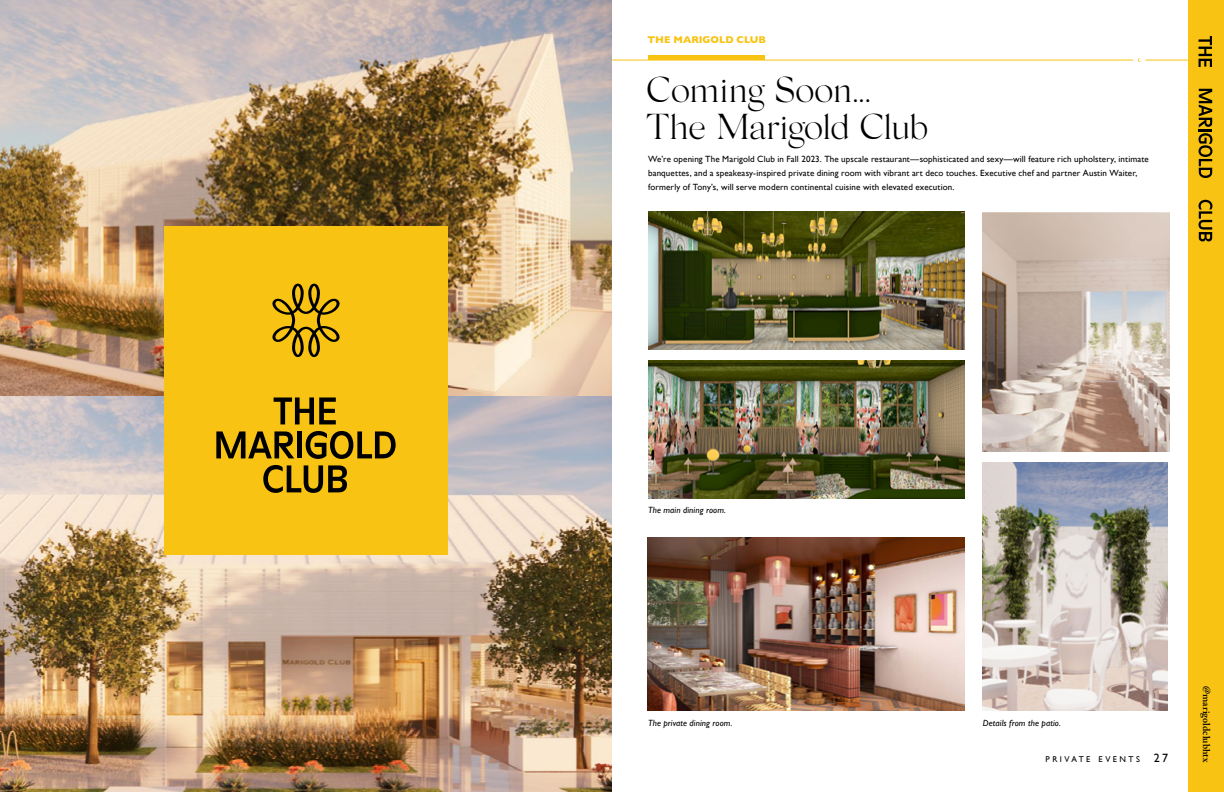
<style>
.page{position:relative;width:1224px;height:792px;background:#fff}
.page>*{position:absolute;margin:0;border:0;box-sizing:border-box;transform-origin:0 0}
.t1{font:300 36px/37px "Silk Serif";letter-spacing:-.02em;color:#000}
.t2{font:600 10px "Adobe Caslon Pro";color:#000}
.t3{font:700 10px "Gill Sans";color:#f8c313}
.t4{font:9px/14px "Gill Sans";letter-spacing:.015em;color:#000}
.t5{font:italic 9px "Gill Sans";letter-spacing:.015em;color:#000}
.t6{font:8.4px "Gill Sans";letter-spacing:.29em;color:#000}
.s1{font-size:12px}
</style>
<div class="page">
<img style="left:0;top:0;width:612px;height:792px">
<div style="left:164px;top:226px;width:284px;height:328px;background:#f8c313"></div>
<svg style="left:274px;top:397px;width:62px;height:27px"></svg>
<svg style="left:216px;top:431px;width:78px;height:27px"></svg>
<div style="left:297px;top:431px;width:5px;height:27px;background:#000"></div>
<svg style="left:306px;top:431px;width:90px;height:28px"></svg>
<svg style="left:263px;top:465px;width:84px;height:28px"></svg>
<svg style="left:272px;top:284px;width:68px;height:73px"></svg>
<div style="left:1188px;top:0;width:36px;height:792px;background:#f8c313"></div>
<hr style="left:1145px;top:60px;width:79px;height:1px;background:#f8c313">
<hr style="left:612px;top:60px;width:521px;height:1px;background:#f8c313">
<div style="left:648px;top:55px;width:117px;height:5px;background:#f8c313"></div>
<img style="left:983px;top:212px;width:186px;height:239px">
<img style="left:983px;top:462px;width:185px;height:248px">
<img style="left:648px;top:212px;width:317px;height:138px">
<img style="left:648px;top:361px;width:317px;height:137px">
<img style="left:648px;top:537px;width:317px;height:174px">
<svg style="left:1199px;top:36px;width:13px;height:31px"></svg>
<svg style="left:1199px;top:89px;width:13px;height:89px"></svg>
<svg style="left:1199px;top:200px;width:13px;height:41px"></svg>
<p class="t3" style="left:648px;top:32px;width:120px">THE MARIGOLD CLUB</p>
<h1 class="t1" style="left:646px;top:71px;width:284px">Coming Soon...<br>The Marigold Club</h1>
<p class="t4" style="left:648px;top:152px;width:502px">We’re opening The Marigold Club in Fall 2023. The upscale restaurant—sophisticated and sexy—will feature rich upholstery, intimate banquettes, and a speakeasy-inspired private dining room with vibrant art deco touches. Executive chef and partner Austin Waiter, formerly of Tony’s, will serve modern continental cuisine with elevated execution.</p>
<p class="t5" style="left:648px;top:505px;width:79px">The main dining room.</p>
<p class="t5" style="left:648px;top:717px;width:86px">The private dining room.</p>
<p class="t5" style="left:983px;top:717px;width:80px">Details from the patio.</p>
<p class="t6" style="left:1046px;top:755px;width:124px">PRIVATE EVENTS <span class="s1">27</span></p>
<p class="t2" style="left:1212px;top:686px;width:79px;rotate:90deg">@marigoldclubhtx</p>
</div>
